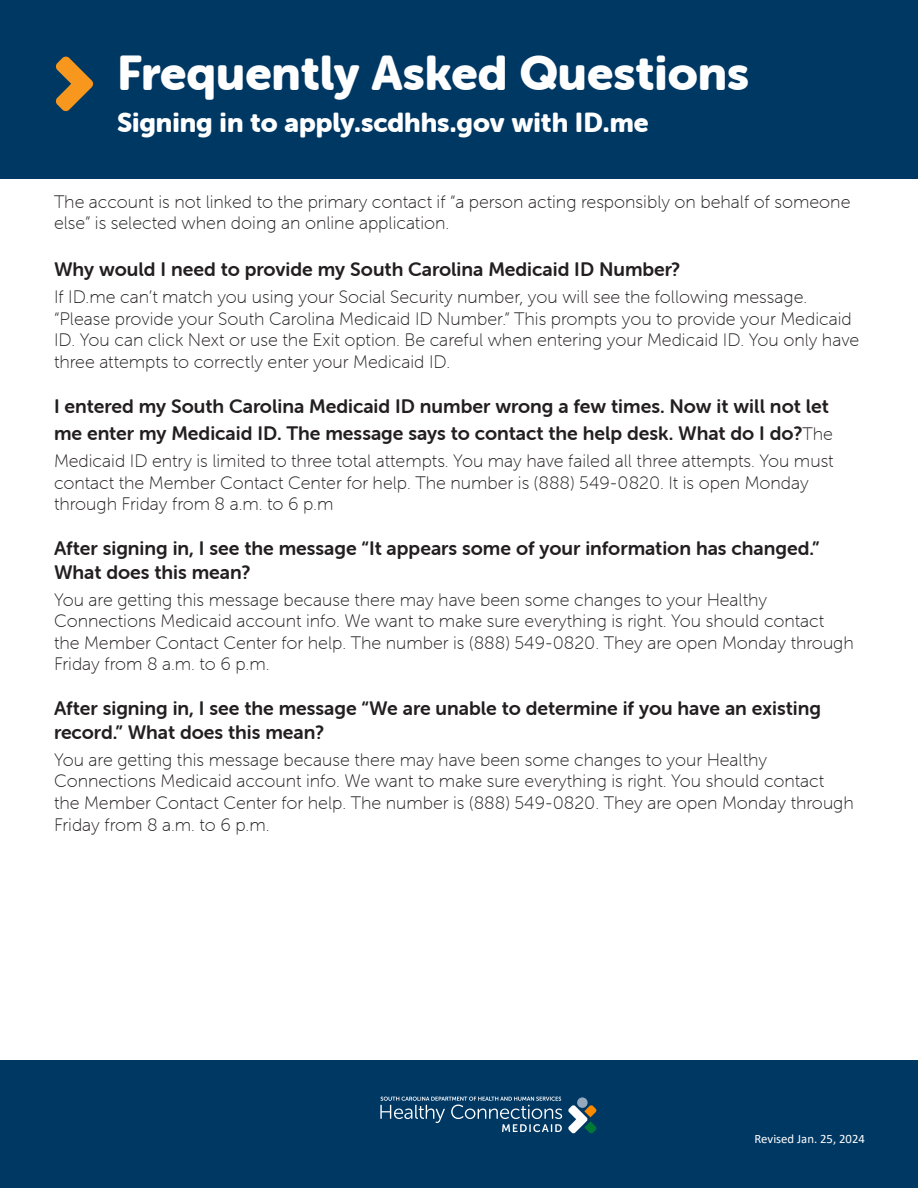
<style>
.page{position:relative;width:918px;height:1188px;background:#fff}
.page>*{position:absolute;margin:0;border:0;box-sizing:border-box;transform-origin:0 0}
.t1{font:48px "Museo Sans Rounded 900";color:#fff}
.t2{font:27px "Museo Sans Rounded 900";color:#fff}
.t3{font:19.5px/23.4px "Museo Sans Rounded 700";color:#231f20}
.t4{font:18px/21.6px "Museo Sans Rounded 100";color:#231f20}
.t5{font:12.75px "Calibri";color:#fff}
.s1{font-family:"Museo Sans Rounded 100";font-size:18px}
</style>
<div class="page">
<div style="left:0;top:1061px;width:918px;height:127px;background:#003864"></div>
<div style="left:0;top:0;width:918px;height:178px;background:#003864"></div>
<svg style="left:568px;top:1105px;width:28px;height:28px"></svg>
<div style="left:577px;top:1097px;width:11px;height:11px;background:#94a9be;border-radius:50%"></div>
<svg style="left:380px;top:1097px;width:182px;height:35px"></svg>
<svg style="left:56px;top:57px;width:37px;height:54px"></svg>
<p class="t1" style="left:117px;top:46px;width:634px">Frequently Asked Questions</p>
<p class="t2" style="left:117px;top:108px;width:533px">Signing in to apply.scdhhs.gov with ID.me</p>
<p class="t4" style="left:54px;top:191px;width:798px">The account is not linked to the primary contact if “a person acting responsibly on behalf of someone else” is selected when doing an online application.</p>
<p class="t3" style="left:54px;top:258px;width:628px">Why would I need to provide my South Carolina Medicaid ID Number?</p>
<p class="t4" style="left:54px;top:286px;width:807px">If ID.me can’t match you using your Social Security number, you will see the following message. “Please provide your South Carolina Medicaid ID Number.” This prompts you to provide your Medicaid ID. You can click Next or use the Exit option. Be careful when entering your Medicaid ID. You only have three attempts to correctly enter your Medicaid ID.</p>
<p class="t3" style="left:54px;top:393px;width:781px;line-height:27px">I entered my South Carolina Medicaid ID number wrong a few times. Now it will not let me enter my Medicaid ID. The message says to contact the help desk. What do I do?<span class="s1">The</span></p>
<p class="t4" style="left:54px;top:450px;width:781px">Medicaid ID entry is limited to three total attempts. You may have failed all three attempts. You must contact the Member Contact Center for help. The number is (888) 549-0820. It is open Monday through Friday from 8 a.m. to 6 p.m</p>
<p class="t3" style="left:54px;top:537px;width:767px">After signing in, I see the message “It appears some of your information has changed.”<br>What does this mean?</p>
<p class="t4" style="left:54px;top:589px;width:801px">You are getting this message because there may have been some changes to your Healthy Connections Medicaid account info. We want to make sure everything is right. You should contact the Member Contact Center for help. The number is (888) 549-0820. They are open Monday through Friday from 8 a.m. to 6 p.m.</p>
<p class="t3" style="left:54px;top:697px;width:769px">After signing in, I see the message “We are unable to determine if you have an existing record.” What does this mean?</p>
<p class="t4" style="left:54px;top:749px;width:801px">You are getting this message because there may have been some changes to your Healthy Connections Medicaid account info. We want to make sure everything is right. You should contact the Member Contact Center for help. The number is (888) 549-0820. They are open Monday through Friday from 8 a.m. to 6 p.m.</p>
<p class="t5" style="left:755px;top:1130px;width:112px">Revised Jan. 25, 2024</p>
</div>
